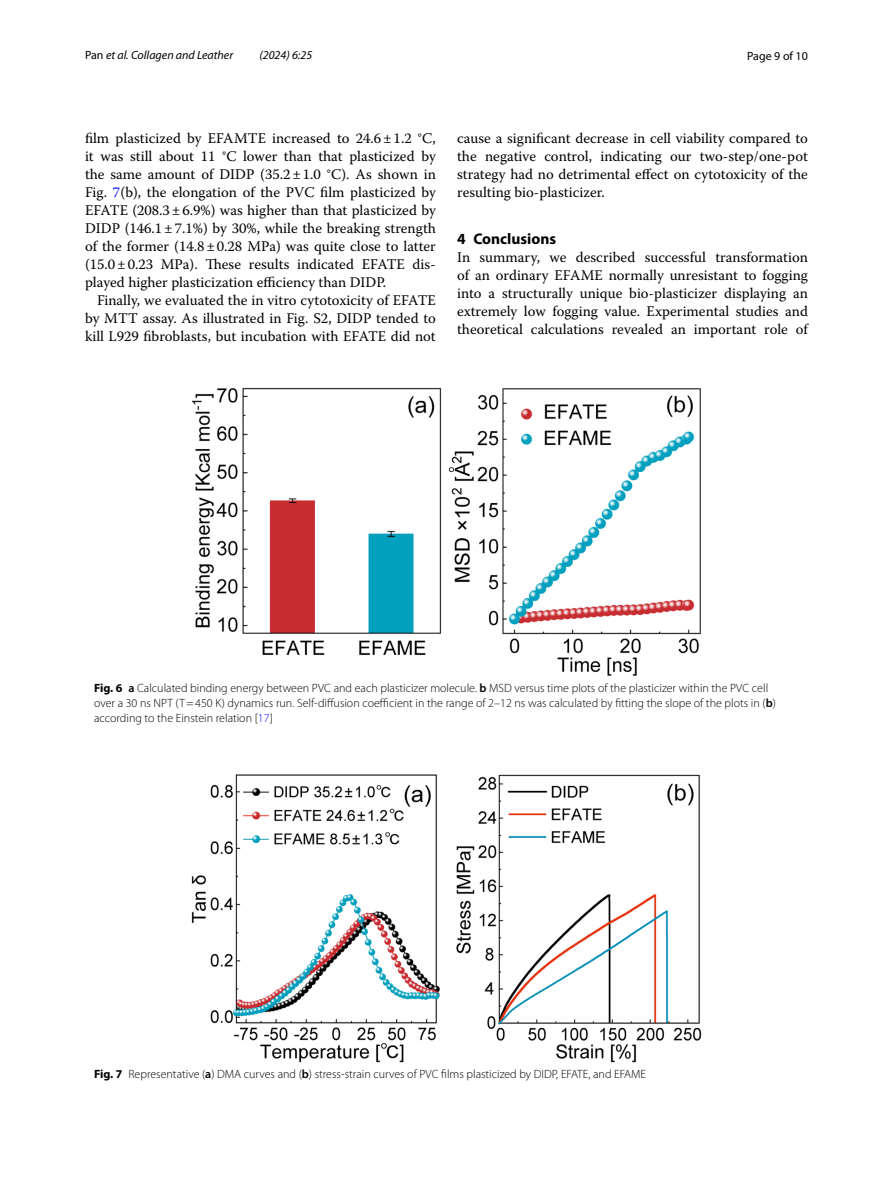
<style>
.page{position:relative;width:893px;height:1187px;background:#fff}
.page>*{position:absolute;margin:0;border:0;box-sizing:border-box;transform-origin:0 0}
.t1{font:700 15.45px "Myriad Pro";color:#000}
.t2{font:14.7px/18px "Warnock Pro";color:#000;text-align:justify}
.t3{font:300 12px/15px "Myriad Pro";color:#000}
.t4{font:italic 12px "Myriad Pro";color:#000}
.t5{font:12px "Myriad Pro";color:#000}
.s1{font-style:normal}
.s2{color:#00f}
.s3{font-weight:700}
.s4{font-weight:600}
</style>
<div class="page">
<img style="left:192px;top:387px;width:509px;height:289px">
<img style="left:191px;top:774px;width:511px;height:288px">
<p class="t4" style="left:85px;top:48px;width:150px"><span class="s1">Pan</span> et al. Collagen and Leather</p>
<p class="t4" style="left:259px;top:48px;width:54px">(2024) 6:25</p>
<p class="t5" style="left:747px;top:48px;width:62px">Page 9 of 10</p>
<p class="t2" style="left:85px;top:128px;width:352px">film plasticized by EFAMTE increased to 24.6±1.2 °C, it was still about 11 °C lower than that plasticized by the same amount of DIDP (35.2±1.0 °C). As shown in Fig. <span class="s2">7</span>(b), the elongation of the PVC film plasticized by EFATE (208.3±6.9%) was higher than that plasticized by DIDP (146.1±7.1%) by 30%, while the breaking strength of the former (14.8±0.28 MPa) was quite close to latter (15.0±0.23 MPa). These results indicated EFATE dis&shy;played higher plasticization efficiency than DIDP.</p>
<p class="t2" style="left:85px;top:290px;width:352px;text-indent:12px">Finally, we evaluated the in vitro cytotoxicity of EFATE by MTT assay. As illustrated in Fig. S2, DIDP tended to kill L929 fibroblasts, but incubation with EFATE did not</p>
<p class="t2" style="left:457px;top:128px;width:352px">cause a significant decrease in cell viability compared to the negative control, indicating our two-step/one-pot strategy had no detrimental effect on cytotoxicity of the resulting bio-plasticizer.</p>
<p class="t1" style="left:457px;top:229px;width:101px">4 Conclusions</p>
<p class="t2" style="left:457px;top:248px;width:352px">In summary, we described successful transformation of an ordinary EFAME normally unresistant to fogging into a structurally unique bio-plasticizer displaying an extremely low fogging value. Experimental studies and theoretical calculations revealed an important role of</p>
<p class="t3" style="left:94px;top:680px;width:683px"><span class="s3">Fig. 6</span> <span class="s4">a</span> Calculated binding energy between PVC and each plasticizer molecule. <span class="s4">b</span> MSD versus time plots of the plasticizer within the PVC cell over a 30 ns NPT (T=450 K) dynamics run. Self-diffusion coefficient in the range of 2–12 ns was calculated by fitting the slope of the plots in (<span class="s4">b</span>) according to the Einstein relation [<span class="s2">17</span>]</p>
<p class="t3" style="left:94px;top:1066px;width:554px"><span class="s3">Fig. 7</span> Representative (<span class="s4">a</span>) DMA curves and (<span class="s4">b</span>) stress-strain curves of PVC films plasticized by DIDP, EFATE, and EFAME</p>
</div>
